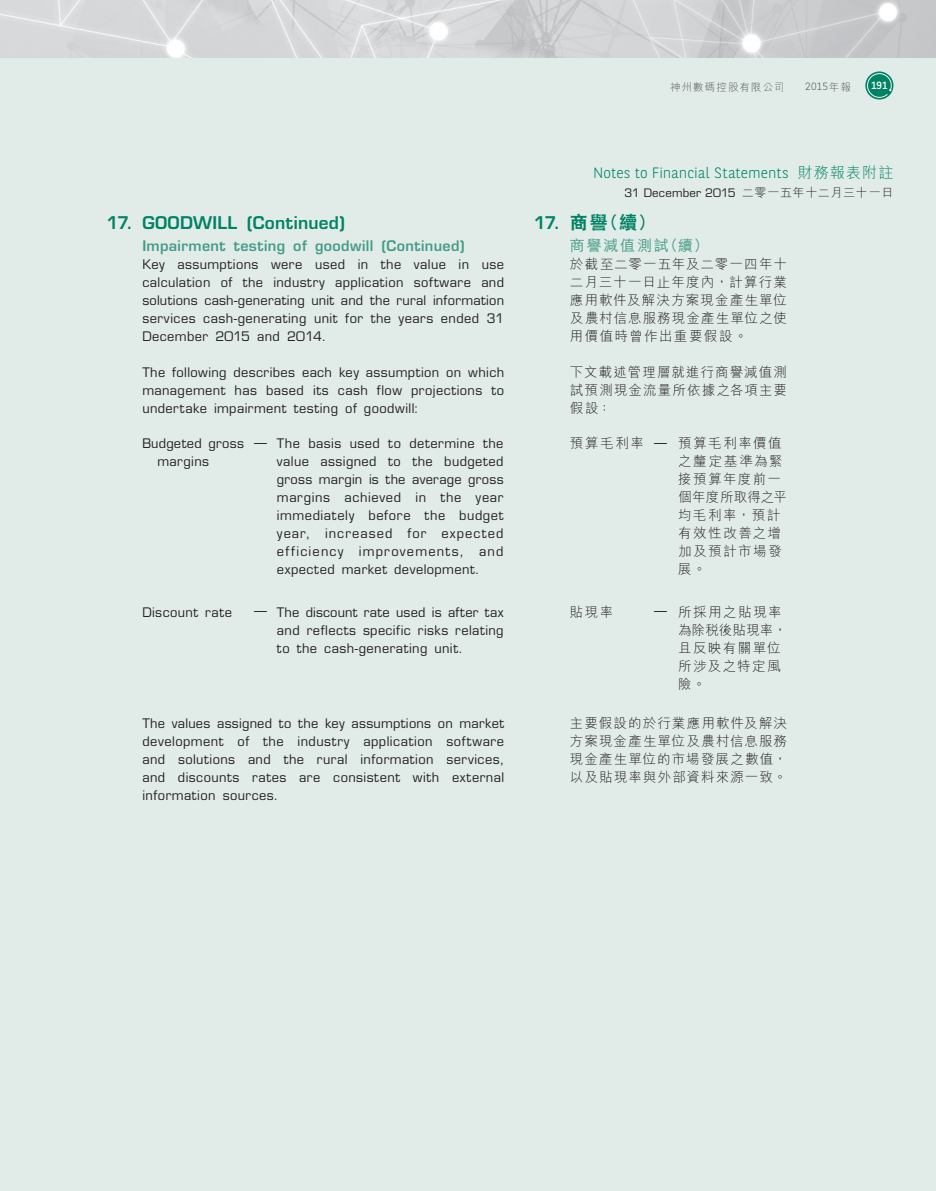
<style>
.page{position:relative;width:936px;height:1191px;background:#fff}
.page>*{position:absolute;margin:0;border:0;box-sizing:border-box;transform-origin:0 0}
._03_H1{font:800 18px "C Hei 2 HK";color:#008265}
._03_H1-2{font:600 17.1px "Eurostile LT Std";letter-spacing:.015em;color:#008265}
.t1{font:300 15px "BNPP Sans";color:#008265}
._04___H2{font:500 15px "M Hei HK";letter-spacing:.115em;color:#459c88}
._04___H2-2{font:600 14.25px "Eurostile LT Std";letter-spacing:.025em;color:#459c88}
._12___P2{font:300 13.5px/18px "M Hei HK";letter-spacing:.08em;color:#231f20;text-align:justify}
._15_Table_Stub{font:300 13.5px/18px "M Hei HK";letter-spacing:.105em;color:#231f20}
._12___P2-2{font:12.9px/18px "Eurostile LT Std";letter-spacing:.035em;color:#231f20;text-align:justify}
._15_Table_Stub-2{font:12.9px/18px "Eurostile LT Std";letter-spacing:.035em;color:#231f20;text-align:justify}
._31_table_tab_6pt{font:12.9px "Eurostile LT Std";color:#231f20}
.t2{font:11.4px "Eurostile LT Std";letter-spacing:.015em;color:#231f20}
.t3{font:300 10.5px "M Hei HK";letter-spacing:.095em;color:#57585a}
.t4{font:300 10.5px "BNPP Sans";color:#57585a}
.t5{font:10.5px "BNPP Sans";color:#fff}
.s1{font-family:"M Hei HK"}
.s2{font-family:"Eurostile LT Std";font-weight:600;font-size:17.1px}
.s3{font-family:"M Hei HK";font-weight:300;font-size:12px}
</style>
<div class="page">
<div style="left:0;top:0;width:935px;height:1191px;background:#e1ece8"></div>
<img style="left:0;top:0;width:935px;height:57px">
<svg style="left:865px;top:71px;width:28px;height:28px"></svg>
<svg style="left:865px;top:72px;width:26px;height:27px"></svg>
<p class="_03_H1-2" style="left:106px;top:212px;width:240px">17. GOODWILL (Continued)</p>
<p class="_04___H2-2" style="left:142px;top:237px;width:324px">Impairment testing of goodwill (Continued)</p>
<p class="_12___P2-2" style="left:142px;top:256px;width:363px">Key assumptions were used in the value in use calculation of the industry application software and solutions cash-generating unit and the rural information services cash-generating unit for the years ended 31<br>December 2015 and 2014.</p>
<p class="_12___P2-2" style="left:142px;top:364px;width:363px">The following describes each key assumption on which management has based its cash flow projections to undertake impairment testing of goodwill:</p>
<p class="_15_Table_Stub-2" style="left:157px;top:434px;width:88px;text-indent:-15px">Budgeted gross margins</p>
<p class="_31_table_tab_6pt" style="left:254px;top:434px;width:14px">—</p>
<p class="_15_Table_Stub-2" style="left:277px;top:434px;width:228px">The basis used to determine the value assigned to the budgeted gross margin is the average gross margins achieved in the year immediately before the budget year, increased for expected efficiency improvements, and expected market development.</p>
<p class="_15_Table_Stub-2" style="left:142px;top:603px;width:91px">Discount rate</p>
<p class="_31_table_tab_6pt" style="left:254px;top:603px;width:14px">—</p>
<p class="_15_Table_Stub-2" style="left:277px;top:603px;width:228px">The discount rate used is after tax and reflects specific risks relating to the cash-generating unit.</p>
<p class="_12___P2-2" style="left:142px;top:714px;width:363px">The values assigned to the key assumptions on market development of the industry application software and solutions and the rural information services, and discounts rates are consistent with external information sources.</p>
<p class="t3" style="left:670px;top:79px;width:116px">神州數碼控股有限公司</p>
<p class="t4" style="left:805px;top:79px;width:47px">2015<span class="s1">年報</span></p>
<p class="t5" style="left:871px;top:78px;width:18px">191</p>
<p class="t1" style="left:593px;top:163px;width:302px">Notes to Financial Statements <span class="s1">財務報表附註</span></p>
<p class="_03_H1" style="left:534px;top:210px;width:123px"><span class="s2">17.</span> 商譽（續）</p>
<p class="_04___H2" style="left:570px;top:235px;width:140px">商譽減值測試（續）</p>
<p class="_12___P2" style="left:570px;top:255px;width:218px">於截至二零一五年及二零一四年十二月三十一日止年度內，計算行業應用軟件及解決方案現金產生單位及農村信息服務現金產生單位之使用價值時曾作出重要假設。</p>
<p class="_12___P2" style="left:570px;top:363px;width:219px">下文載述管理層就進行商譽減值測試預測現金流量所依據之各項主要假設：</p>
<p class="_15_Table_Stub" style="left:570px;top:433px;width:75px">預算毛利率</p>
<p class="_31_table_tab_6pt" style="left:654px;top:434px;width:14px">—</p>
<p class="_15_Table_Stub" style="left:678px;top:433px;width:110px">預算毛利率價值之釐定基準為緊接預算年度前一個年度所取得之平均毛利率，預計有效性改善之增加及預計市場發展。</p>
<p class="_15_Table_Stub" style="left:570px;top:602px;width:45px">貼現率</p>
<p class="_31_table_tab_6pt" style="left:654px;top:603px;width:14px">—</p>
<p class="_15_Table_Stub" style="left:678px;top:602px;width:110px">所採用之貼現率為除稅後貼現率，且反映有關單位所涉及之特定風險。</p>
<p class="_12___P2" style="left:570px;top:713px;width:218px">主要假設的於行業應用軟件及解決方案現金產生單位及農村信息服務現金產生單位的市場發展之數值，以及貼現率與外部資料來源一致。</p>
<p class="t2" style="left:624px;top:186px;width:270px">31 December 2015 <span class="s3">二零一五年十二月三十一日</span></p>
</div>
